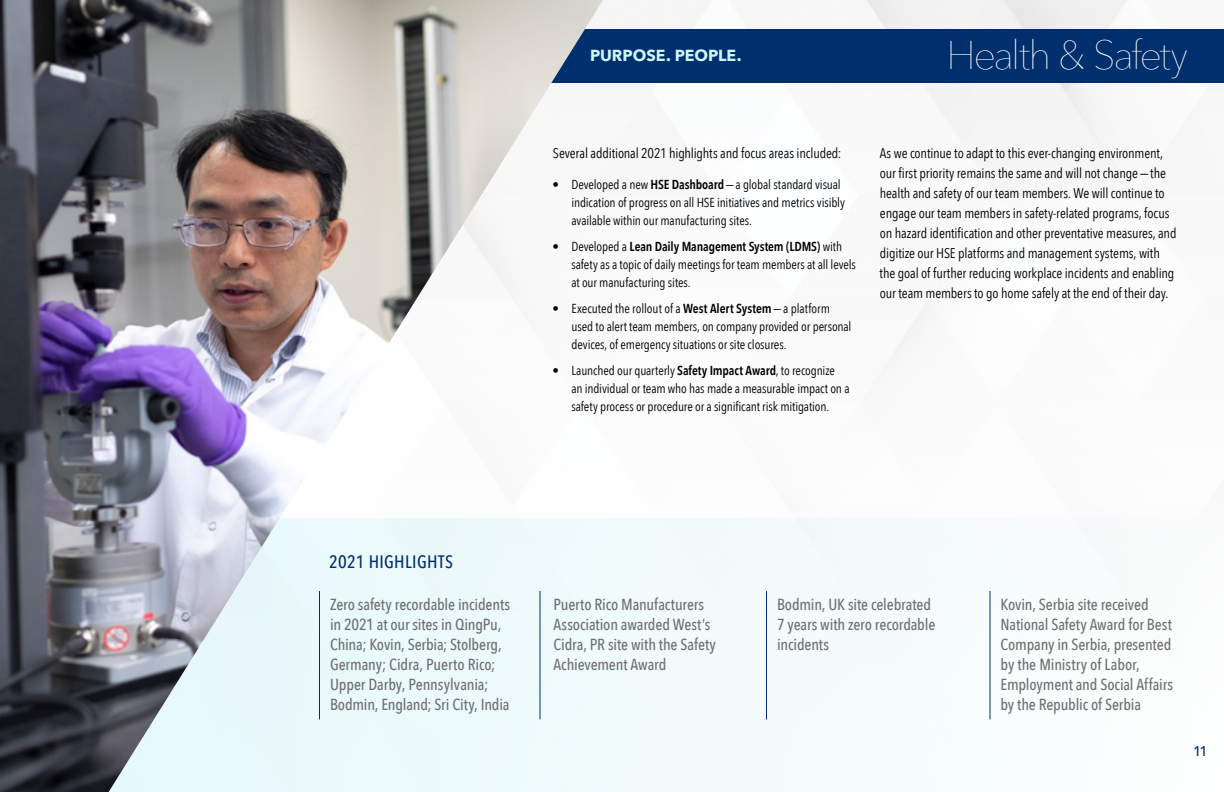
<style>
.page{position:relative;width:1224px;height:792px;background:#fff}
.page>*{position:absolute;margin:0;border:0;box-sizing:border-box;transform-origin:0 0}
.t1{font:200 40px "Avenir Next";letter-spacing:-.06em;color:#fff}
.t2{font:500 18px "Avenir Next Condensed";letter-spacing:.02em;color:#002f6d}
.t3{font:500 16px/20px "Avenir Next Condensed";letter-spacing:-.01em;color:#707070}
.t4{font:700 16px "Avenir Next";color:#cff5fa}
.t5{font:14px/20px "Avenir Next Condensed";letter-spacing:-.01em;color:#000}
.t6{font:500 14px "Avenir Next";color:#002f6d}
.t7{font:13px/18px "Avenir Next Condensed";letter-spacing:-.01em;color:#000}
.s1{font-weight:600}
</style>
<div class="page">
<img style="left:603px;top:0;width:621px;height:368px">
<div style="left:107px;top:518px;width:1117px;height:274px;background:#f6fbfc"></div>
<div style="left:0;top:29px;width:1224px;height:53px;background:#002f6d"></div>
<img style="left:0;top:0;width:603px;height:792px">
<hr style="left:540px;top:591px;width:1px;height:128px;background:#002f6d">
<hr style="left:766px;top:591px;width:1px;height:128px;background:#002f6d">
<hr style="left:990px;top:591px;width:1px;height:128px;background:#002f6d">
<hr style="left:319px;top:591px;width:1px;height:128px;background:#002f6d">
<p class="t4" style="left:590px;top:41px;width:153px">PURPOSE. PEOPLE.</p>
<p class="t1" style="left:946px;top:22px;width:243px">Health &amp; Safety</p>
<p class="t5" style="left:553px;top:142px;width:290px">Several additional 2021 highlights and focus areas included:</p>
<p class="t7" style="left:571px;top:175px;width:275px;text-indent:-19px">• Developed a new <span class="s1">HSE Dashboard</span>—a global standard visual indication of progress on all HSE initiatives and metrics visibly available within our manufacturing sites.</p>
<p class="t7" style="left:571px;top:237px;width:286px;text-indent:-19px">• Developed a <span class="s1">Lean Daily Management System (LDMS)</span> with safety as a topic of daily meetings for team members at all levels at our manufacturing sites.</p>
<p class="t7" style="left:571px;top:299px;width:281px;text-indent:-19px">• Executed the rollout of a <span class="s1">West Alert System</span>—a platform used to alert team members, on company provided or personal devices, of emergency situations or site closures.</p>
<p class="t7" style="left:571px;top:361px;width:280px;text-indent:-19px">• Launched our quarterly <span class="s1">Safety Impact Award</span>, to recognize<br>an individual or team who has made a measurable impact on a safety process or procedure or a significant risk mitigation.</p>
<p class="t5" style="left:880px;top:142px;width:298px">As we continue to adapt to this ever-changing environment, our first priority remains the same and will not change—the health and safety of our team members. We will continue to engage our team members in safety-related programs, focus on hazard identification and other preventative measures, and digitize our HSE platforms and management systems, with the goal of further reducing workplace incidents and enabling our team members to go home safely at the end of their day.</p>
<p class="t2" style="left:329px;top:551px;width:125px">2021 HIGHLIGHTS</p>
<p class="t3" style="left:330px;top:594px;width:182px">Zero safety recordable incidents in 2021 at our sites in QingPu,<br>China; Kovin, Serbia; Stolberg,<br>Germany; Cidra, Puerto Rico;<br>Upper Darby, Pennsylvania;<br>Bodmin, England; Sri City, India</p>
<p class="t3" style="left:554px;top:594px;width:164px">Puerto Rico Manufacturers<br>Association awarded West’s<br>Cidra, PR site with the Safety<br>Achievement Award</p>
<p class="t3" style="left:777px;top:594px;width:160px">Bodmin, UK site celebrated<br>7 years with zero recordable incidents</p>
<p class="t3" style="left:1000px;top:594px;width:174px">Kovin, Serbia site received<br>National Safety Award for Best<br>Company in Serbia, presented by the Ministry of Labor,<br>Employment and Social Affairs by the Republic of Serbia</p>
<p class="t6" style="left:1193px;top:739px;width:16px">11</p>
</div>
